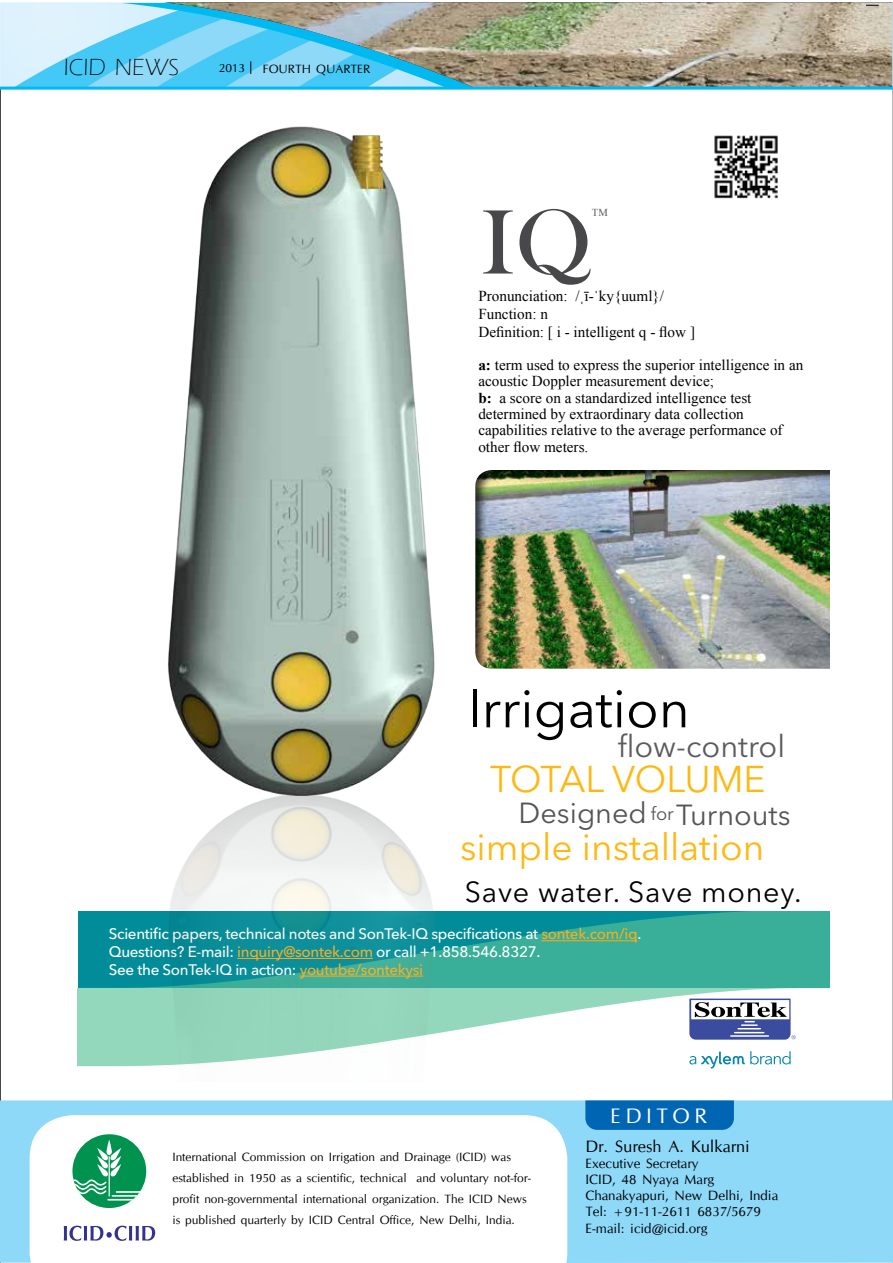
<style>
.page{position:relative;width:893px;height:1263px;background:#fff}
.page>*{position:absolute;margin:0;border:0;box-sizing:border-box;transform-origin:0 0}
.t1{font:94.65px "Bask Old Face";color:#48484a}
.t2{font:53.4px "Avenir Next LT Pro";color:#000}
.t3{font:37.05px "Avenir Next LT Pro";color:#fdb913}
.t4{font:30.75px "Avenir Next LT Pro";color:#5a5b5d}
.t5{font:28.8px "Avenir Next LT Pro";letter-spacing:.025em;color:#000}
.t6{font:28.8px "Avenir Next LT Pro";color:#545456}
.t7{font:300 24px "Eras ITC";color:#000}
.t8{font:21px "CG Omega";color:#fff}
.t9{font:16.5px "CG Omega";color:#000}
.t10{font:15.15px/16.4px "Times New Roman";color:#000}
.t11{font:500 15.15px/17.7px "Avenir Next LT Pro";letter-spacing:-.02em;color:#fff}
.t12{font:13.5px/16.2px "CG Omega";color:#000}
.t13{font:12px/21px "CG Omega";color:#000}
.t14{font:10.65px "Times New Roman";color:#5a5b5d}
.s1{font-weight:700}
.s2{font-size:18.3px}
.s3{color:#fbad18}
</style>
<div class="page">
<svg style="left:13px;top:2px;width:151px;height:85px;background:#9fe0f9"></svg>
<img style="left:164px;top:2px;width:728px;height:85px">
<hr style="left:0;top:87px;width:893px;height:3px;background:#00b9f1">
<svg style="left:867px;top:5px;width:12px;height:1px"></svg>
<svg style="left:892px;top:1px;width:1px;height:89px"></svg>
<div style="left:0;top:1100px;width:893px;height:163px;background:#8ed8f8"></div>
<svg style="left:585px;top:1100px;width:149px;height:30px;background:#056ab5"></svg>
<svg style="left:30px;top:1115px;width:537px;height:148px"></svg>
<div style="left:72px;top:1134px;width:74px;height:74px;background:#00934f;border-radius:50%"></div>
<svg style="left:73px;top:1139px;width:67px;height:61px"></svg>
<svg style="left:64px;top:1226px;width:91px;height:15px"></svg>
<svg style="left:78px;top:912px;width:751px;height:154px"></svg>
<hr style="left:541px;top:940px;width:96px;height:1px;background:#fbad18">
<div style="left:475px;top:470px;width:354px;height:199px;background:#000;opacity:.75"></div>
<img style="left:108px;top:823px;width:362px;height:244px">
<img style="left:168px;top:126px;width:267px;height:697px">
<svg style="left:689px;top:998px;width:107px;height:42px"></svg>
<svg style="left:689px;top:1051px;width:102px;height:17px"></svg>
<img style="left:714px;top:135px;width:64px;height:64px">
<h3 class="t7" style="left:64px;top:54px;width:117px">ICID NEWS</h3>
<p class="t13" style="left:219px;top:58px;width:28px">2013</p>
<p class="t13" style="left:263px;top:59px;width:109px">FOURTH QUARTER</p>
<p class="t14" style="left:592px;top:205px;width:17px">TM</p>
<h1 class="t1" style="left:481px;top:190px;width:112px">IQ</h1>
<p class="t10" style="left:478px;top:304px;width:218px;line-height:18.1px">Function: n<br>Definition: [ i - intelligent q - flow ]</p>
<p class="t10" style="left:478px;top:356px;width:326px"><span class="s1">a:</span> term used to express the superior intelligence in an acoustic Doppler measurement device;<br><span class="s1">b:</span> a score on a standardized intelligence test determined by extraordinary data collection capabilities relative to the average performance of other flow meters.</p>
<p class="t10" style="left:478px;top:287px;width:187px">Pronunciation: /ˌī-ˈky{uuml}/</p>
<h2 class="t2" style="left:468px;top:677px;width:224px">Irrigation</h2>
<h3 class="t4" style="left:618px;top:727px;width:169px">flow-control</h3>
<h3 class="t3" style="left:490px;top:757px;width:277px">TOTAL VOLUME</h3>
<h3 class="t6" style="left:519px;top:796px;width:273px">Designed <span class="s2">for</span> Turnouts</h3>
<h3 class="t3" style="left:460px;top:824px;width:306px">simple installation</h3>
<h3 class="t5" style="left:465px;top:874px;width:338px">Save water. Save money.</h3>
<p class="t11" style="left:109px;top:925px;width:534px">Scientific papers, technical notes and SonTek-IQ specifications at <span class="s3">sontek.com/iq</span>.<br>Questions? E-mail: <span class="s3">inquiry@sontek.com</span> or call +1.858.546.8327.<br>See the SonTek-IQ in action: <span class="s3">youtube/sontekysi</span></p>
<p class="t13" style="left:172px;top:1146px;width:360px">International Commission on Irrigation and Drainage (ICID) was established in 1950 as a scientific, technical and voluntary not-for&shy;profit non-governmental international organization. The ICID News is published quarterly by ICID Central Office, New Delhi, India.</p>
<h3 class="t8" style="left:611px;top:1103px;width:32px">Editor</h3>
<p class="t9" style="left:585px;top:1136px;width:166px">Dr. Suresh A. Kulkarni</p>
<p class="t12" style="left:585px;top:1155px;width:194px">Executive Secretary<br>ICID, 48 Nyaya Marg<br>Chanakyapuri, New Delhi, India<br>Tel: +91-11-2611 6837/5679<br>E-mail: icid@icid.org</p>
</div>
